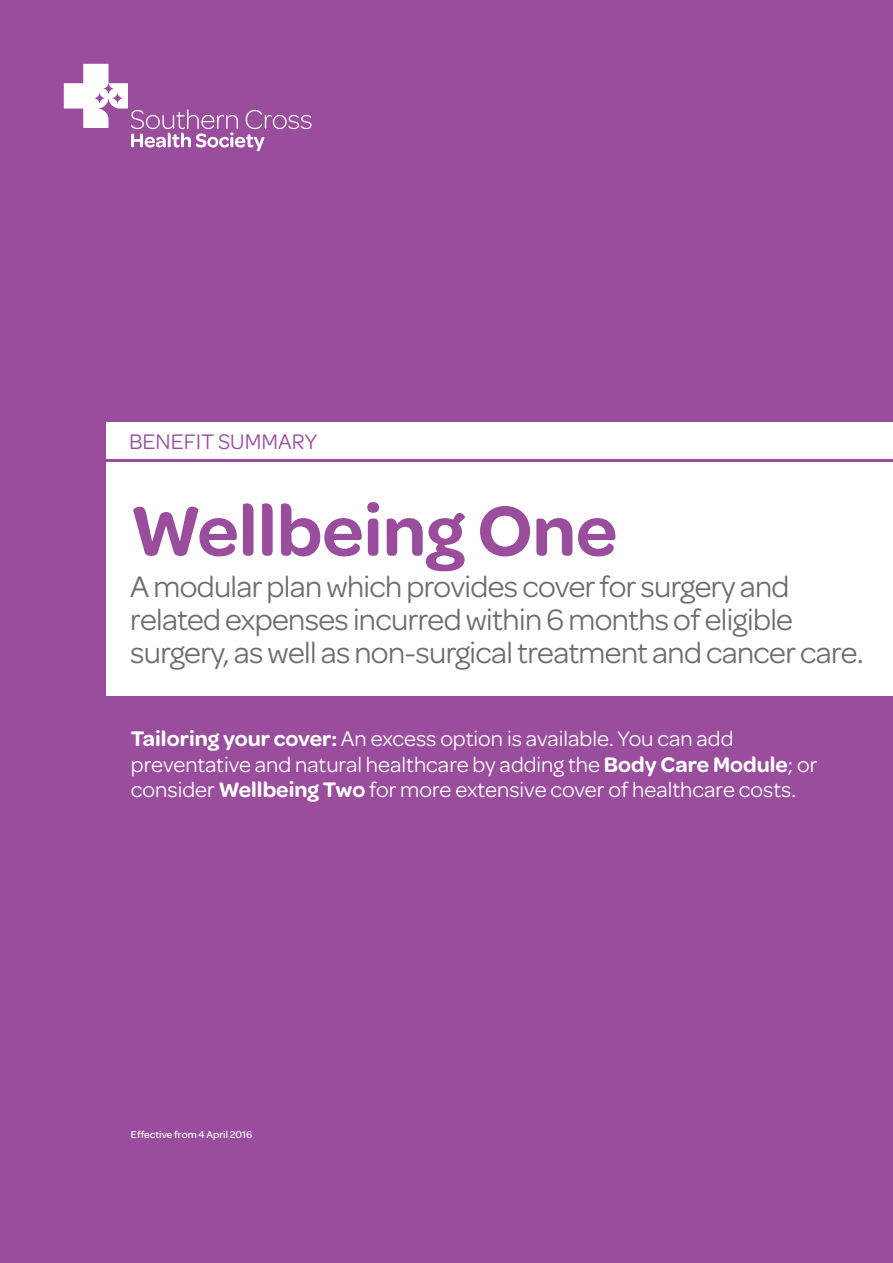
<style>
.page{position:relative;width:893px;height:1263px;background:#9a4c9d}
.page>*{position:absolute;margin:0;border:0;box-sizing:border-box;transform-origin:0 0}
.t1{font:600 75px "Omnes";color:#9a4c9d}
.t2{font:31.5px/33px "Omnes";letter-spacing:-.02em;color:#6c6d70}
.t3{font:22.5px/25.5px "Omnes";color:#fff}
.t4{font:22.5px "Omnes";color:#9a4c9d}
.t5{font:500 10.5px "Omnes";color:#fff}
.s1{font-weight:600}
</style>
<div class="page">
<div style="left:106px;top:462px;width:787px;height:234px;background:#fff"></div>
<div style="left:106px;top:422px;width:787px;height:36px;background:#fff"></div>
<svg style="left:64px;top:64px;width:248px;height:87px"></svg>
<p class="t4" style="left:129px;top:426px;width:190px">BENEFIT SUMMARY</p>
<h1 class="t1" style="left:130px;top:477px;width:489px">Wellbeing One</h1>
<h2 class="t2" style="left:130px;top:568px;width:735px">A modular plan which provides cover for surgery and related expenses incurred within 6 months of eligible surgery, as well as non-surgical treatment and cancer care.</h2>
<p class="t3" style="left:131px;top:725px;width:688px"><span class="s1">Tailoring your cover:</span> An excess option is available. You can add preventative and natural healthcare by adding the <span class="s1">Body Care Module</span>; or consider <span class="s1">Wellbeing Two</span> for more extensive cover of healthcare costs.</p>
<p class="t5" style="left:131px;top:1128px;width:123px">Effective from 4 April 2016</p>
</div>
